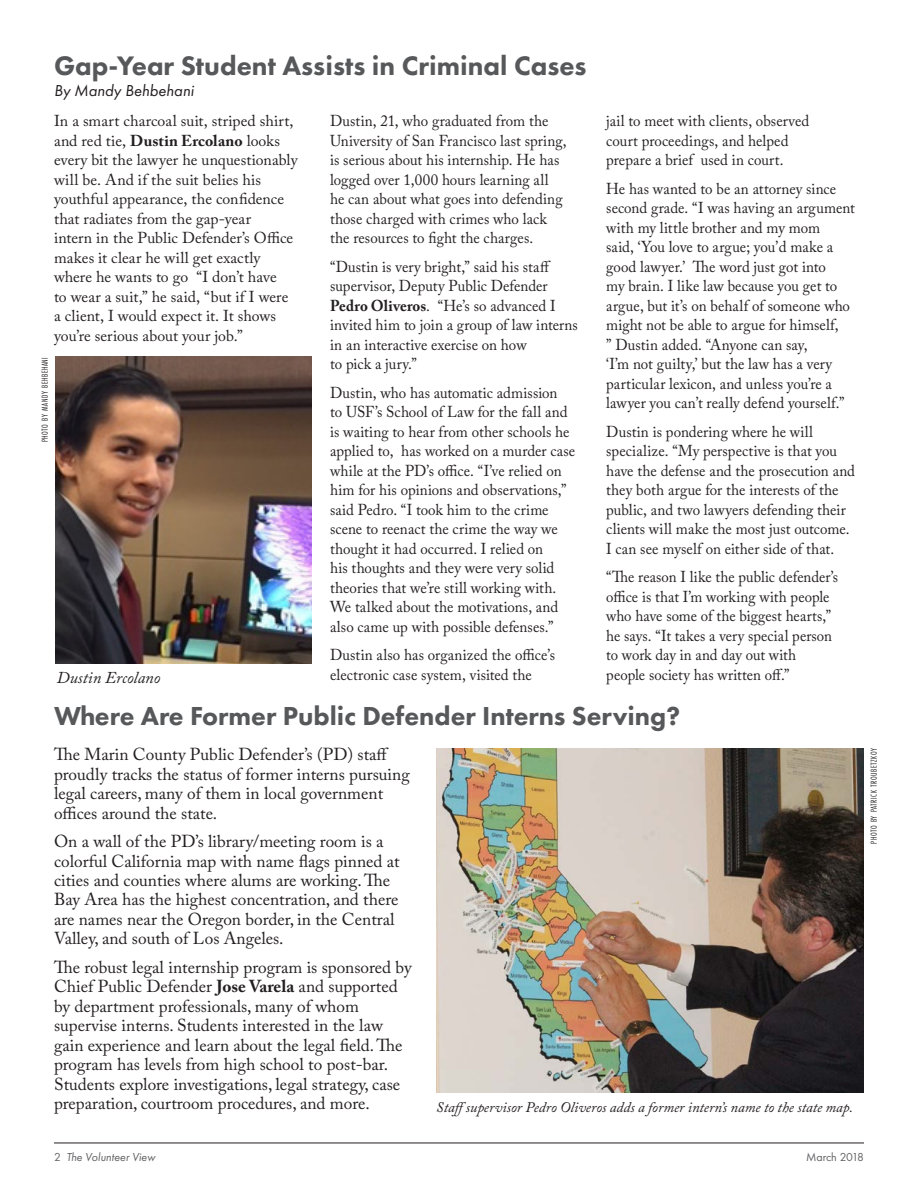
<style>
.page{position:relative;width:918px;height:1188px;background:#fff}
.page>*{position:absolute;margin:0;border:0;box-sizing:border-box;transform-origin:0 0}
.t1{font:800 27.75px "Futura PT";color:#57585a}
.t2{font:800 27px "Futura PT";color:#57585a}
.Body_10_5_13{font:17.25px/19.5px "Adobe Caslon Pro";color:#231f20}
.Byline_for_16_pt_hea{font:italic 16.5px "Futura PT";color:#231f20}
._04_Caption{font:italic 16.5px "Adobe Caslon Pro";color:#231f20}
.Body_10_5_13-2{font:15.75px/19.5px "Adobe Caslon Pro";letter-spacing:.005em;color:#231f20;scale:.95 1}
.Body_10_5_13-3{font:15.75px/19.5px "Adobe Caslon Pro";letter-spacing:.005em;color:#231f20}
.Body_10_5_13-4{font:15.75px/19.5px "Adobe Caslon Pro";letter-spacing:.005em;color:#231f20;scale:.94 1}
._04_Caption-2{font:italic 14.7px "Adobe Caslon Pro";color:#231f20}
.t3{font:italic 12px "Futura PT";color:#636366}
.t4{font:12px "Futura PT";letter-spacing:-.025em;color:#636366}
._06_Photo_Credit{font:9px "Futura PT Cond";letter-spacing:.06em;color:#231f20}
.s1{font-weight:700}
.s2{font-style:normal}
</style>
<div class="page">
<hr style="left:54px;top:1143px;width:810px;height:1px;background:#231f20">
<img style="left:436px;top:748px;width:428px;height:344px">
<img style="left:55px;top:356px;width:257px;height:307px">
<h2 class="t1" style="left:54px;top:49px;width:534px">Gap-Year Student Assists in Criminal Cases</h2>
<h3 class="Byline_for_16_pt_hea" style="left:54px;top:81px;width:141px">By Mandy Behbehani</h3>
<p class="Body_10_5_13-3" style="left:54px;top:111px;width:245px">In a smart charcoal suit, striped shirt, and red tie, <span class="s1">Dustin Ercolano</span> looks every bit the lawyer he unquestionably will be. And if the suit belies his youthful appearance, the confidence that radiates from the gap-year<br>intern in the Public Defender’s Office makes it clear he will get exactly where he wants to go “I don’t have<br>to wear a suit,” he said, “but if I were a client, I would expect it. It shows you’re serious about your job.”</p>
<p class="Body_10_5_13-2" style="left:330px;top:111px;width:250px">Dustin, 21, who graduated from the University of San Francisco last spring, is serious about his internship. He has logged over 1,000 hours learning all he can about what goes into defending those charged with crimes who lack the resources to fight the charges.</p>
<p class="Body_10_5_13-2" style="left:330px;top:256px;width:262px">“Dustin is very bright,” said his staff supervisor, Deputy Public Defender <span class="s1">Pedro Oliveros</span>. “He’s so advanced I invited him to join a group of law interns in an interactive exercise on how<br>to pick a jury.”</p>
<p class="Body_10_5_13-2" style="left:330px;top:382px;width:259px">Dustin, who has automatic admission<br>to USF’s School of Law for the fall and is waiting to hear from other schools he applied to, has worked on a murder case while at the PD’s office. “I’ve relied on him for his opinions and observations,” said Pedro. “I took him to the crime scene to reenact the crime the way we thought it had occurred. I relied on<br>his thoughts and they were very solid theories that we’re still working with.<br>We talked about the motivations, and also came up with possible defenses.”</p>
<p class="Body_10_5_13-2" style="left:330px;top:645px;width:238px">Dustin also has organized the office’s electronic case system, visited the</p>
<p class="_06_Photo_Credit" style="left:39px;top:442px;width:87px;rotate:-90deg">PHOTO BY MANDY BEHBEHANI</p>
<p class="_04_Caption" style="left:57px;top:668px;width:105px">Dustin Ercolano</p>
<p class="Body_10_5_13-2" style="left:606px;top:111px;width:215px">jail to meet with clients, observed court proceedings, and helped prepare a brief used in court.</p>
<p class="Body_10_5_13-2" style="left:606px;top:178px;width:263px">He has wanted to be an attorney since second grade. “I was having an argument with my little brother and my mom<br>said, ‘You love to argue; you’d make a good lawyer.’ The word just got into<br>my brain. I like law because you get to argue, but it’s on behalf of someone who might not be able to argue for himself,<br>” Dustin added. “Anyone can say,<br>‘I’m not guilty,’ but the law has a very particular lexicon, and unless you’re a lawyer you can’t really defend yourself.”</p>
<p class="Body_10_5_13-2" style="left:606px;top:421px;width:263px">Dustin is pondering where he will specialize. “My perspective is that you have the defense and the prosecution and they both argue for the interests of the public, and two lawyers defending their clients will make the most just outcome.<br>I can see myself on either side of that.</p>
<p class="Body_10_5_13-4" style="left:606px;top:567px;width:248px">“The reason I like the public defender’s office is that I’m working with people who have some of the biggest hearts,” he says. “It takes a very special person to work day in and day out with people society has written off.”</p>
<h2 class="t2" style="left:54px;top:700px;width:628px">Where Are Former Public Defender Interns Serving?</h2>
<p class="Body_10_5_13" style="left:54px;top:744px;width:357px">The Marin County Public Defender’s (PD) staff proudly tracks the status of former interns pursuing legal careers, many of them in local government offices around the state.</p>
<p class="Body_10_5_13" style="left:54px;top:831px;width:347px">On a wall of the PD’s library/meeting room is a colorful California map with name flags pinned at cities and counties where alums are working. The Bay Area has the highest concentration, and there are names near the Oregon border, in the Central Valley, and south of Los Angeles.</p>
<p class="Body_10_5_13" style="left:54px;top:957px;width:359px">The robust legal internship program is sponsored by Chief Public Defender <span class="s1">Jose Varela</span> and supported by department professionals, many of whom supervise interns. Students interested in the law gain experience and learn about the legal field. The program has levels from high school to post-bar.<br>Students explore investigations, legal strategy, case preparation, courtroom procedures, and more.</p>
<p class="_04_Caption-2" style="left:436px;top:1098px;width:418px">Staffsupervisor Pedro Oliveros adds a former intern’s name to the state map.</p>
<p class="_06_Photo_Credit" style="left:869px;top:844px;width:97px;rotate:-90deg">PHOTO BY PATRICK TROUBETZKOY</p>
<p class="t3" style="left:54px;top:1150px;width:103px"><span class="s2">2</span> The Volunteer View</p>
<p class="t4" style="left:806px;top:1150px;width:59px">March 2018</p>
</div>
